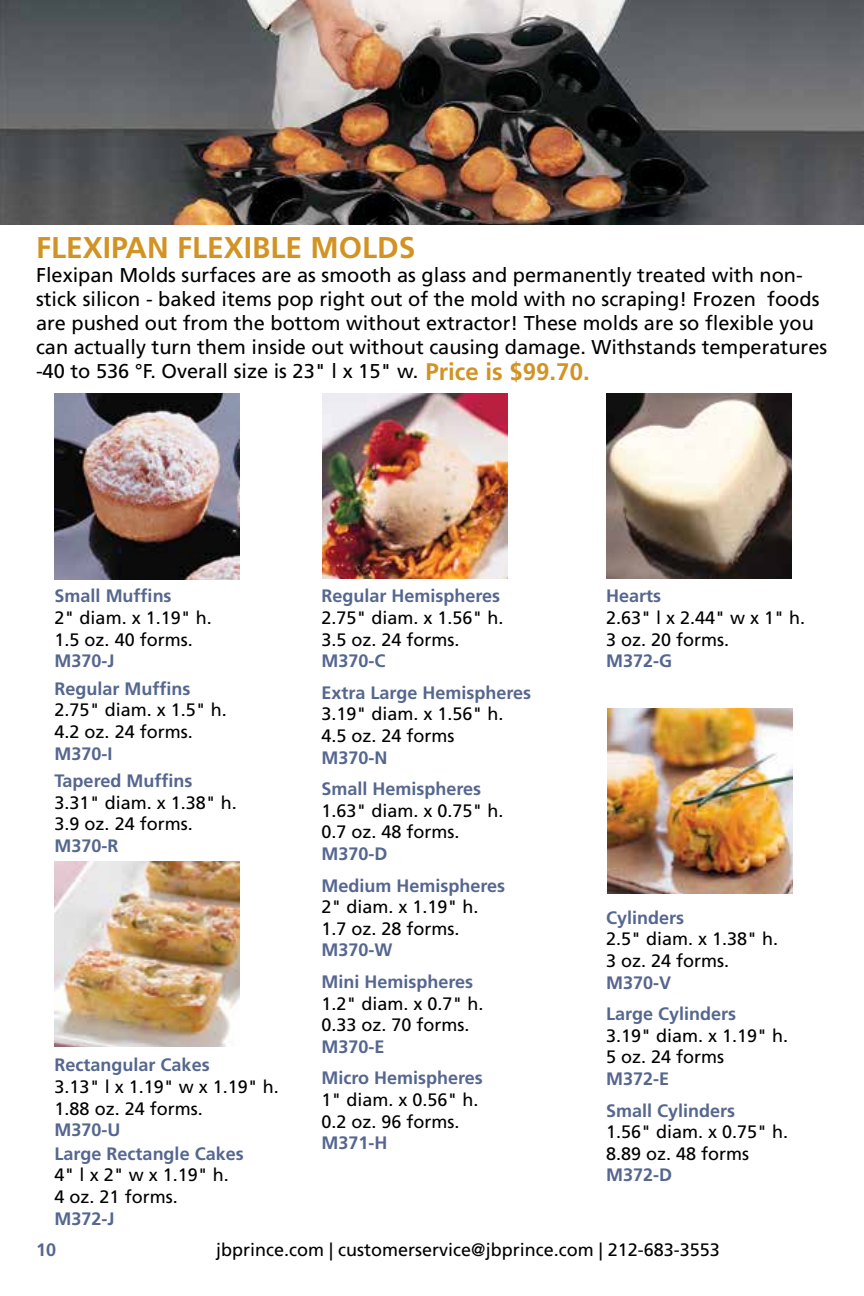
<style>
.page{position:relative;width:864px;height:1296px;background:#fff}
.page>*{position:absolute;margin:0;border:0;box-sizing:border-box;transform-origin:0 0}
.t1{font:700 30px "Frutiger";color:#d29324}
.t2{font:20px/24px "Frutiger";color:#000}
.t3{font:18px/21.6px "Frutiger";color:#000}
.t4{font:700 18px/31.6px "Frutiger";color:#55678f}
.s1{font-weight:700;font-size:24px;color:#d29324}
</style>
<div class="page">
<img style="left:55px;top:394px;width:185px;height:185px">
<img style="left:323px;top:394px;width:185px;height:185px">
<img style="left:607px;top:709px;width:185px;height:185px">
<img style="left:606px;top:394px;width:185px;height:185px">
<img style="left:55px;top:862px;width:185px;height:185px">
<img style="left:0;top:0;width:864px;height:224px">
<h1 class="t1" style="left:36px;top:230px;width:381px">FLEXIPAN FLEXIBLE MOLDS</h1>
<p class="t2" style="left:36px;top:263px;width:793px">Flexipan Molds surfaces are as smooth as glass and permanently treated with non&shy;stick silicon - baked items pop right out of the mold with no scraping! Frozen foods are pushed out from the bottom without extractor! These molds are so flexible you can actually turn them inside out without causing damage. Withstands temperatures -40 to 536 °F. Overall size is 23" l x 15" w. <span class="s1">Price is $99.70.</span></p>
<p class="t4" style="left:55px;top:580px;width:119px">Small Muffins</p>
<p class="t3" style="left:55px;top:607px;width:159px">2" diam. x 1.19" h.<br>1.5 oz. 40 forms.</p>
<p class="t4" style="left:55px;top:647px;width:138px;line-height:27.6px">M370-J<br>Regular Muffins</p>
<p class="t3" style="left:55px;top:699px;width:174px">2.75" diam. x 1.5" h.<br>4.2 oz. 24 forms.</p>
<p class="t4" style="left:55px;top:740px;width:139px;line-height:27.6px">M370-I<br>Tapered Muffins</p>
<p class="t3" style="left:55px;top:792px;width:184px">3.31" diam. x 1.38" h.<br>3.9 oz. 24 forms.</p>
<p class="t4" style="left:55px;top:830px;width:66px">M370-R</p>
<p class="t4" style="left:55px;top:1049px;width:157px">Rectangular Cakes</p>
<p class="t3" style="left:55px;top:1076px;width:226px">3.13" l x 1.19" w x 1.19" h.<br>1.88 oz. 24 forms.</p>
<p class="t4" style="left:55px;top:1118px;width:191px;line-height:23.6px">M370-U<br>Large Rectangle Cakes</p>
<p class="t3" style="left:55px;top:1164px;width:176px">4" l x 2" w x 1.19" h.<br>4 oz. 21 forms.</p>
<p class="t4" style="left:55px;top:1203px;width:62px">M372-J</p>
<p class="t4" style="left:322px;top:580px;width:180px">Regular Hemispheres</p>
<p class="t3" style="left:322px;top:607px;width:184px">2.75" diam. x 1.56" h.<br>3.5 oz. 24 forms.</p>
<p class="t4" style="left:322px;top:645px;width:211px">M370-C<br>Extra Large Hemispheres</p>
<p class="t3" style="left:322px;top:703px;width:184px">3.19" diam. x 1.56" h.<br>4.5 oz. 24 forms</p>
<p class="t4" style="left:322px;top:742px;width:161px">M370-N<br>Small Hemispheres</p>
<p class="t3" style="left:322px;top:800px;width:184px">1.63" diam. x 0.75" h.<br>0.7 oz. 48 forms.</p>
<p class="t4" style="left:322px;top:838px;width:185px">M370-D<br>Medium Hemispheres</p>
<p class="t3" style="left:322px;top:896px;width:159px">2" diam. x 1.19" h.<br>1.7 oz. 28 forms.</p>
<p class="t4" style="left:322px;top:934px;width:153px">M370-W<br>Mini Hemispheres</p>
<p class="t3" style="left:322px;top:993px;width:164px">1.2" diam. x 0.7" h.<br>0.33 oz. 70 forms.</p>
<p class="t4" style="left:322px;top:1031px;width:163px">M370-E<br>Micro Hemispheres</p>
<p class="t3" style="left:322px;top:1089px;width:159px">1" diam. x 0.56" h.<br>0.2 oz. 96 forms.</p>
<p class="t4" style="left:322px;top:1127px;width:68px">M371-H</p>
<p class="t4" style="left:606px;top:580px;width:57px">Hearts</p>
<p class="t3" style="left:606px;top:607px;width:201px">2.63" l x 2.44" w x 1" h.<br>3 oz. 20 forms.</p>
<p class="t4" style="left:606px;top:645px;width:68px">M372-G</p>
<p class="t4" style="left:606px;top:902px;width:80px">Cylinders</p>
<p class="t3" style="left:606px;top:928px;width:174px">2.5" diam. x 1.38" h.<br>3 oz. 24 forms.</p>
<p class="t4" style="left:606px;top:967px;width:132px">M370-V<br>Large Cylinders</p>
<p class="t3" style="left:606px;top:1025px;width:184px">3.19" diam. x 1.19" h.<br>5 oz. 24 forms</p>
<p class="t4" style="left:606px;top:1063px;width:131px">M372-E<br>Small Cylinders</p>
<p class="t3" style="left:606px;top:1121px;width:184px">1.56" diam. x 0.75" h.<br>8.89 oz. 48 forms</p>
<p class="t4" style="left:606px;top:1159px;width:68px">M372-D</p>
<p class="t4" style="left:36px;top:1234px;width:22px">10</p>
<p class="t3" style="left:216px;top:1239px;width:505px">jbprince.com | customerservice@jbprince.com | 212-683-3553</p>
</div>
